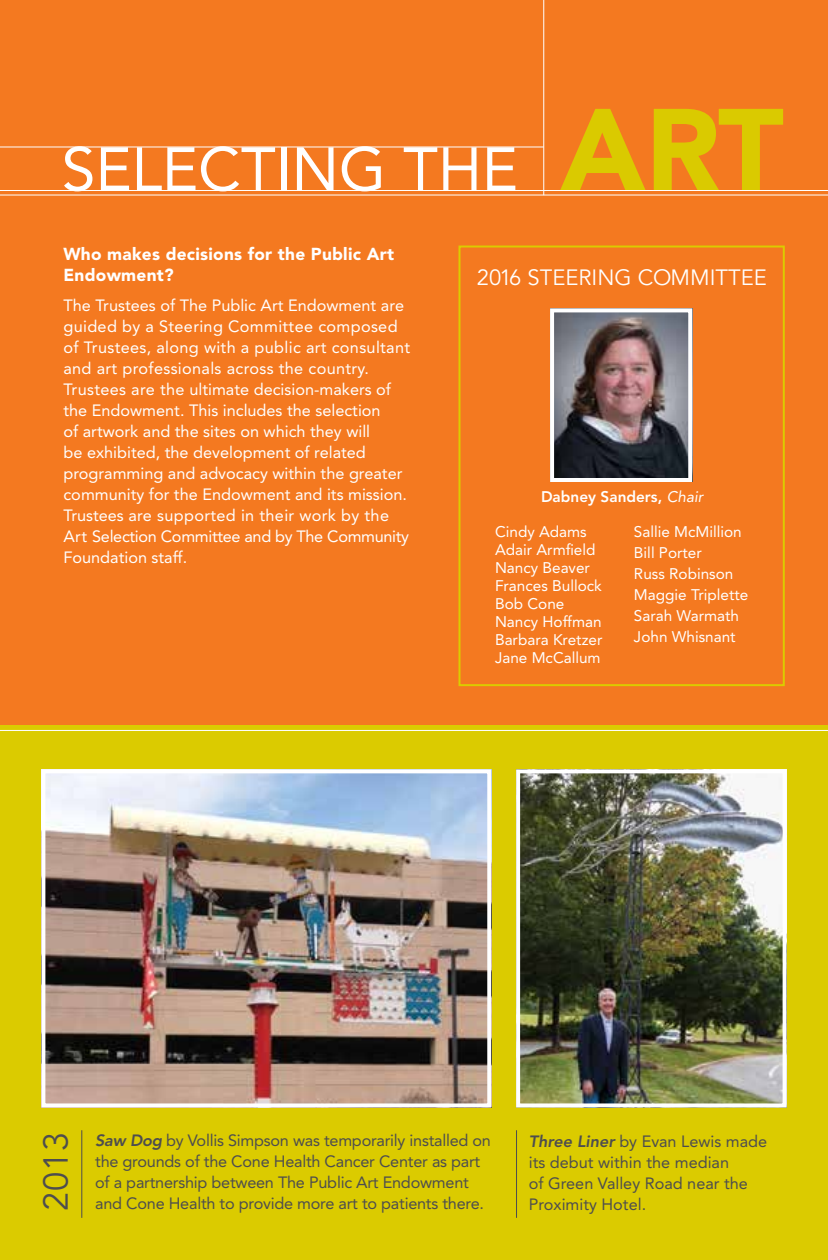
<style>
.page{position:relative;width:828px;height:1260px;background:#fff}
.page>*{position:absolute;margin:0;border:0;box-sizing:border-box;transform-origin:0 0}
.t1{font:60.8px "Avenir";color:#fff}
.t2{font:34.4px "Avenir";color:#4d4d4f}
.t3{font:22px "Avenir";color:#fff}
.t4{font:900 17.2px/21px "Avenir";letter-spacing:.015em;color:#fff}
.t5{font:16.2px/21px "Avenir";color:#fff}
.t6{font:16.2px/21px "Avenir";letter-spacing:-.015em;color:#4d4d4f}
.t7{font:15.4px/18.2px "Avenir";color:#fff}
.t8{font:800 15.4px "Avenir";color:#fff}
.s1{font-weight:900;font-size:115px;color:#daca00}
.s2{font-weight:400;font-style:italic}
.s3{font-weight:800;font-style:italic}
</style>
<div class="page">
<div style="left:0;top:0;width:828px;height:725px;background:#f47920"></div>
<div style="left:0;top:725px;width:828px;height:535px;background:#dbcb00"></div>
<img style="left:46px;top:774px;width:440px;height:328px">
<div style="left:41px;top:769px;width:450px;height:338px;border:4px solid #fff"></div>
<img style="left:521px;top:774px;width:261px;height:328px">
<div style="left:516px;top:769px;width:271px;height:338px;border:4px solid #fff"></div>
<hr style="left:81px;top:1130px;width:1px;height:88px;background:#4d4d4f">
<hr style="left:516px;top:1130px;width:1px;height:88px;background:#4d4d4f">
<hr style="left:0;top:730px;width:828px;height:1px;background:#fff">
<hr style="left:0;top:190px;width:828px;height:1px;background:#fff">
<hr style="left:0;top:147px;width:544px;height:1px;background:#fff">
<hr style="left:0;top:195px;width:828px;height:1px;background:#fff">
<hr style="left:543px;top:0;width:1px;height:195px;background:#fff">
<img style="left:555px;top:313px;width:132px;height:164px">
<div style="left:550px;top:308px;width:142px;height:174px;border:4px solid #fff"></div>
<div style="left:458px;top:246px;width:327px;height:440px;border:2px solid #dbcb00"></div>
<h1 class="t1" style="left:62px;top:134px;width:724px">SELECTING THE <span class="s1">ART</span></h1>
<p class="t4" style="left:63px;top:243px;width:332px">Who makes decisions for the Public Art<br>Endowment?</p>
<p class="t5" style="left:63px;top:295px;width:348px">The Trustees of The Public Art Endowment are guided by a Steering Committee composed of Trustees, along with a public art consultant and art professionals across the country.<br>Trustees are the ultimate decision-makers of the Endowment. This includes the selection<br>of artwork and the sites on which they will<br>be exhibited, the development of related programming and advocacy within the greater community for the Endowment and its mission.<br>Trustees are supported in their work by the Art Selection Committee and by The Community Foundation staff.</p>
<h3 class="t3" style="left:477px;top:265px;width:292px">2016 STEERING COMMITTEE</h3>
<p class="t8" style="left:541px;top:488px;width:164px">Dabney Sanders, <span class="s2">Chair</span></p>
<p class="t7" style="left:495px;top:522px;width:109px">Cindy Adams<br>Adair Armfield<br>Nancy Beaver<br>Frances Bullock<br>Bob Cone<br>Nancy Hoffman<br>Barbara Kretzer<br>Jane McCallum</p>
<p class="t7" style="left:634px;top:521px;width:116px;line-height:21.2px">Sallie McMillion<br>Bill Porter<br>Russ Robinson<br>Maggie Triplette<br>Sarah Warmath<br>John Whisnant</p>
<h2 class="t2" style="left:36px;top:1211px;width:81px;rotate:-90deg">2013</h2>
<p class="t6" style="left:95px;top:1130px;width:397px"><span class="s3">Saw Dog</span> by Vollis Simpson was temporarily installed on the grounds of the Cone Health Cancer Center as part of a partnership between The Public Art Endowment and Cone Health to provide more art to patients there.</p>
<p class="t6" style="left:529px;top:1130px;width:240px"><span class="s3">Three Liner</span> by Evan Lewis made its debut within the median<br>of Green Valley Road near the</p>
<p class="t6" style="left:529px;top:1193px;width:119px">Proximity Hotel.</p>
</div>
